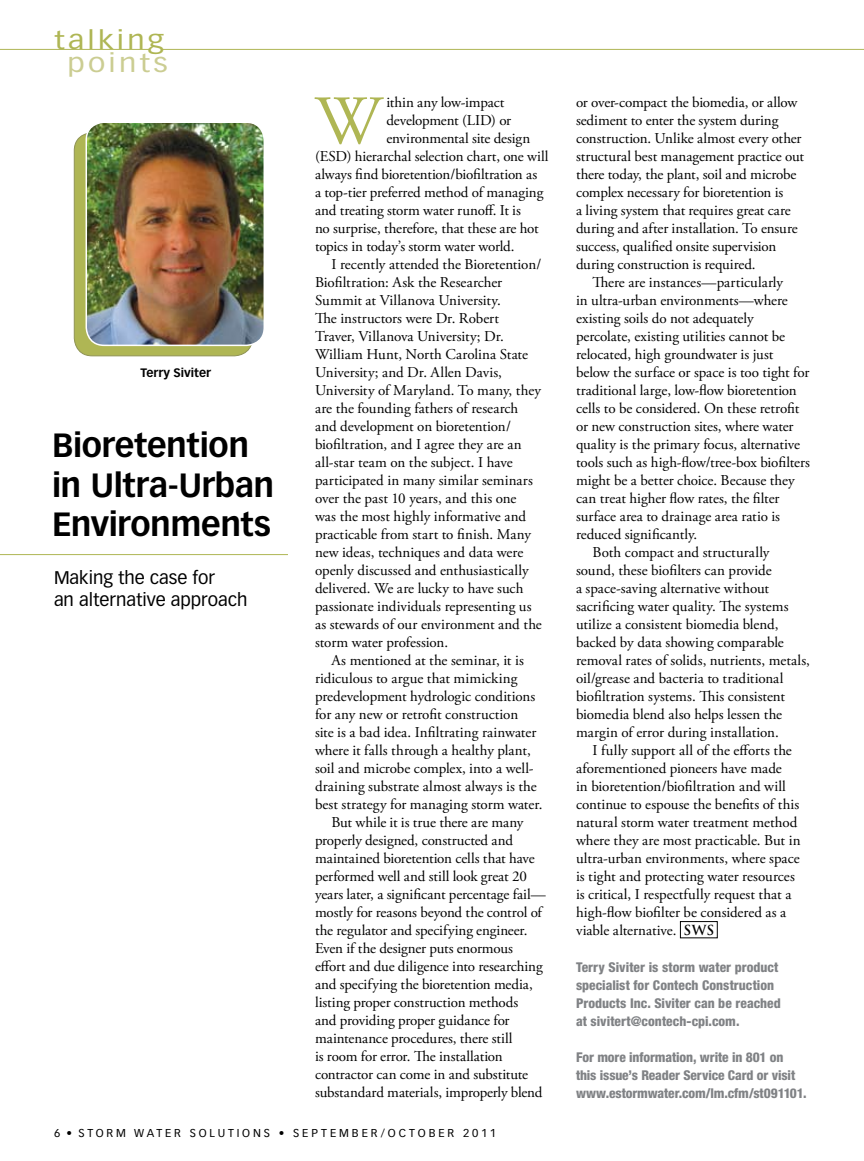
<style>
.page{position:relative;width:864px;height:1161px;background:#fff}
.page>*{position:absolute;margin:0;border:0;box-sizing:border-box;transform-origin:0 0}
.t1{font:69.3px "Adobe Garamond Pro";color:#afb654}
.t2{font:700 33px/39.6px "Vectora LT Std";letter-spacing:-.015em;color:#000}
.t3{font:25.5px "Vectora LT Std";letter-spacing:.11em;color:#afb654;scale:1.18 1}
.t4{font:25.5px "Vectora LT Std";letter-spacing:.11em;color:#cbcd92;scale:1.18 1}
.t5{font:18px/21.6px "Vectora LT Std";color:#000}
.t6{font:15px/18px "Adobe Garamond Pro";letter-spacing:-.005em;color:#000}
.t7{font:800 condensed 13.5px/18px "Helvetica Neue LT Std";color:#808285}
.t8{font:700 12px "Vectora LT Std";color:#000}
.t9{font:11.25px "Vectora LT Std";letter-spacing:.25em;color:#000}
.s1{font-family:"Trajan Pro";font-weight:700;font-size:13.5px}
</style>
<div class="page">
<hr style="left:0;top:49px;width:149px;height:1px;background:#afb654">
<hr style="left:162px;top:49px;width:702px;height:1px;background:#afb654">
<div style="left:74px;top:133px;width:178px;height:223px;background:#afb654;border-radius:18px"></div>
<hr style="left:0;top:554px;width:288px;height:1px;background:#afb654">
<img style="left:86px;top:125px;width:176px;height:220px">
<div style="left:86px;top:122px;width:179px;height:224px;border:2px solid #fff;border-radius:18px"></div>
<div style="left:680px;top:921px;width:38px;height:17px;border:1px solid #000"></div>
<h3 class="t3" style="left:54px;top:25px;width:95px">talking</h3>
<h3 class="t4" style="left:68px;top:48px;width:87px">points</h3>
<p class="t8" style="left:141px;top:366px;width:72px">Terry Siviter</p>
<h2 class="t2" style="left:52px;top:425px;width:224px">Bioretention in Ultra-Urban<br>Environments</h2>
<p class="t5" style="left:54px;top:567px;width:195px">Making the case for<br>an alternative approach</p>
<h1 class="t1" style="left:315px;top:80px;width:68px">W</h1>
<p class="t6" style="left:386px;top:94px;width:120px">ithin any low-impact</p>
<p class="t6" style="left:386px;top:112px;width:126px">development (LID) or</p>
<p class="t6" style="left:386px;top:130px;width:145px">environmental site design</p>
<p class="t6" style="left:315px;top:148px;width:235px">(ESD) hierarchal selection chart, one will</p>
<p class="t6" style="left:315px;top:166px;width:224px">always find bioretention/biofiltration as</p>
<p class="t6" style="left:315px;top:184px;width:230px">a top-tier preferred method of managing</p>
<p class="t6" style="left:315px;top:202px;width:207px">and treating storm water runoff. It is</p>
<p class="t6" style="left:315px;top:220px;width:225px">no surprise, therefore, that these are hot</p>
<p class="t6" style="left:315px;top:238px;width:201px">topics in today’s storm water world.</p>
<p class="t6" style="left:332px;top:256px;width:211px">I recently attended the Bioretention/</p>
<p class="t6" style="left:315px;top:274px;width:189px">Biofiltration: Ask the Researcher</p>
<p class="t6" style="left:315px;top:292px;width:187px">Summit at Villanova University.</p>
<p class="t6" style="left:315px;top:310px;width:186px">The instructors were Dr. Robert</p>
<p class="t6" style="left:315px;top:328px;width:191px">Traver, Villanova University; Dr.</p>
<p class="t6" style="left:315px;top:346px;width:215px">William Hunt, North Carolina State</p>
<p class="t6" style="left:315px;top:364px;width:189px">University; and Dr. Allen Davis,</p>
<p class="t6" style="left:315px;top:382px;width:228px">University of Maryland. To many, they</p>
<p class="t6" style="left:315px;top:400px;width:205px">are the founding fathers of research</p>
<p class="t6" style="left:315px;top:418px;width:197px">and development on bioretention/</p>
<p class="t6" style="left:315px;top:436px;width:208px">biofiltration, and I agree they are an</p>
<p class="t6" style="left:315px;top:454px;width:199px">all-star team on the subject. I have</p>
<p class="t6" style="left:315px;top:472px;width:219px">participated in many similar seminars</p>
<p class="t6" style="left:315px;top:490px;width:203px">over the past 10 years, and this one</p>
<p class="t6" style="left:315px;top:508px;width:213px">was the most highly informative and</p>
<p class="t6" style="left:315px;top:526px;width:218px">practicable from start to finish. Many</p>
<p class="t6" style="left:315px;top:544px;width:210px">new ideas, techniques and data were</p>
<p class="t6" style="left:315px;top:562px;width:215px">openly discussed and enthusiastically</p>
<p class="t6" style="left:315px;top:580px;width:210px">delivered. We are lucky to have such</p>
<p class="t6" style="left:315px;top:598px;width:218px">passionate individuals representing us</p>
<p class="t6" style="left:315px;top:616px;width:228px">as stewards of our environment and the</p>
<p class="t6" style="left:315px;top:634px;width:135px">storm water profession.</p>
<p class="t6" style="left:332px;top:652px;width:194px">As mentioned at the seminar, it is</p>
<p class="t6" style="left:315px;top:670px;width:204px">ridiculous to argue that mimicking</p>
<p class="t6" style="left:315px;top:688px;width:222px">predevelopment hydrologic conditions</p>
<p class="t6" style="left:315px;top:706px;width:205px">for any new or retrofit construction</p>
<p class="t6" style="left:315px;top:724px;width:223px">site is a bad idea. Infiltrating rainwater</p>
<p class="t6" style="left:315px;top:742px;width:217px">where it falls through a healthy plant,</p>
<p class="t6" style="left:315px;top:760px;width:220px">soil and microbe complex, into a well-</p>
<p class="t6" style="left:315px;top:778px;width:223px">draining substrate almost always is the</p>
<p class="t6" style="left:315px;top:796px;width:229px">best strategy for managing storm water.</p>
<p class="t6" style="left:332px;top:814px;width:193px">But while it is true there are many</p>
<p class="t6" style="left:315px;top:832px;width:199px">properly designed, constructed and</p>
<p class="t6" style="left:315px;top:850px;width:221px">maintained bioretention cells that have</p>
<p class="t6" style="left:315px;top:868px;width:213px">performed well and still look great 20</p>
<p class="t6" style="left:315px;top:886px;width:232px">years later, a significant percentage fail—</p>
<p class="t6" style="left:315px;top:904px;width:228px">mostly for reasons beyond the control of</p>
<p class="t6" style="left:315px;top:922px;width:214px">the regulator and specifying engineer.</p>
<p class="t6" style="left:315px;top:940px;width:200px">Even if the designer puts enormous</p>
<p class="t6" style="left:315px;top:958px;width:229px">effort and due diligence into researching</p>
<p class="t6" style="left:315px;top:976px;width:219px">and specifying the bioretention media,</p>
<p class="t6" style="left:315px;top:994px;width:205px">listing proper construction methods</p>
<p class="t6" style="left:315px;top:1012px;width:196px">and providing proper guidance for</p>
<p class="t6" style="left:315px;top:1030px;width:199px">maintenance procedures, there still</p>
<p class="t6" style="left:315px;top:1048px;width:189px">is room for error. The installation</p>
<p class="t6" style="left:315px;top:1066px;width:215px">contractor can come in and substitute</p>
<p class="t6" style="left:315px;top:1084px;width:229px">substandard materials, improperly blend</p>
<p class="t9" style="left:54px;top:1127px;width:443px">6 • STORM WATER SOLUTIONS • SEPTEMBER/OCTOBER 2011</p>
<p class="t6" style="left:576px;top:94px;width:230px">or over-compact the biomedia, or allow sediment to enter the system during construction. Unlike almost every other structural best management practice out there today, the plant, soil and microbe complex necessary for bioretention is<br>a living system that requires great care during and after installation. To ensure success, qualified onsite supervision during construction is required.</p>
<p class="t6" style="left:593px;top:274px;width:192px">There are instances—particularly</p>
<p class="t6" style="left:576px;top:292px;width:213px">in ultra-urban environments—where</p>
<p class="t6" style="left:576px;top:310px;width:179px">existing soils do not adequately</p>
<p class="t6" style="left:576px;top:328px;width:211px">percolate, existing utilities cannot be</p>
<p class="t6" style="left:576px;top:346px;width:199px">relocated, high groundwater is just</p>
<p class="t6" style="left:576px;top:364px;width:235px">below the surface or space is too tight for</p>
<p class="t6" style="left:576px;top:382px;width:222px">traditional large, low-flow bioretention</p>
<p class="t6" style="left:576px;top:400px;width:225px">cells to be considered. On these retrofit</p>
<p class="t6" style="left:576px;top:418px;width:219px">or new construction sites, where water</p>
<p class="t6" style="left:576px;top:436px;width:226px">quality is the primary focus, alternative</p>
<p class="t6" style="left:576px;top:454px;width:235px">tools such as high-flow/tree-box biofilters</p>
<p class="t6" style="left:576px;top:472px;width:220px">might be a better choice. Because they</p>
<p class="t6" style="left:576px;top:490px;width:205px">can treat higher flow rates, the filter</p>
<p class="t6" style="left:576px;top:508px;width:206px">surface area to drainage area ratio is</p>
<p class="t6" style="left:576px;top:526px;width:123px">reduced significantly.</p>
<p class="t6" style="left:593px;top:544px;width:179px">Both compact and structurally</p>
<p class="t6" style="left:576px;top:562px;width:197px">sound, these biofilters can provide</p>
<p class="t6" style="left:576px;top:580px;width:195px">a space-saving alternative without</p>
<p class="t6" style="left:576px;top:598px;width:214px">sacrificing water quality. The systems</p>
<p class="t6" style="left:576px;top:616px;width:204px">utilize a consistent biomedia blend,</p>
<p class="t6" style="left:576px;top:634px;width:209px">backed by data showing comparable</p>
<p class="t6" style="left:576px;top:652px;width:235px">removal rates of solids, nutrients, metals,</p>
<p class="t6" style="left:576px;top:670px;width:209px">oil/grease and bacteria to traditional</p>
<p class="t6" style="left:576px;top:688px;width:211px">biofiltration systems. This consistent</p>
<p class="t6" style="left:576px;top:706px;width:208px">biomedia blend also helps lessen the</p>
<p class="t6" style="left:576px;top:724px;width:204px">margin of error during installation.</p>
<p class="t6" style="left:593px;top:742px;width:201px">I fully support all of the efforts the</p>
<p class="t6" style="left:576px;top:760px;width:207px">aforementioned pioneers have made</p>
<p class="t6" style="left:576px;top:778px;width:212px">in bioretention/biofiltration and will</p>
<p class="t6" style="left:576px;top:796px;width:225px">continue to espouse the benefits of this</p>
<p class="t6" style="left:576px;top:814px;width:223px">natural storm water treatment method</p>
<p class="t6" style="left:576px;top:832px;width:226px">where they are most practicable. But in</p>
<p class="t6" style="left:576px;top:850px;width:225px">ultra-urban environments, where space</p>
<p class="t6" style="left:576px;top:868px;width:220px">is tight and protecting water resources</p>
<p class="t6" style="left:576px;top:886px;width:217px">is critical, I respectfully request that a</p>
<p class="t6" style="left:576px;top:904px;width:212px">high-flow biofilter be considered as a</p>
<p class="t6" style="left:576px;top:922px;width:140px">viable alternative. <span class="s1">SWS</span></p>
<p class="t7" style="left:576px;top:958px;width:206px">Terry Siviter is storm water product specialist for Contech Construction Products Inc. Siviter can be reached at sivitert@contech-cpi.com.</p>
<p class="t7" style="left:576px;top:1048px;width:232px">For more information, write in 801 on this issue’s Reader Service Card or visit www.estormwater.com/lm.cfm/st091101.</p>
</div>
